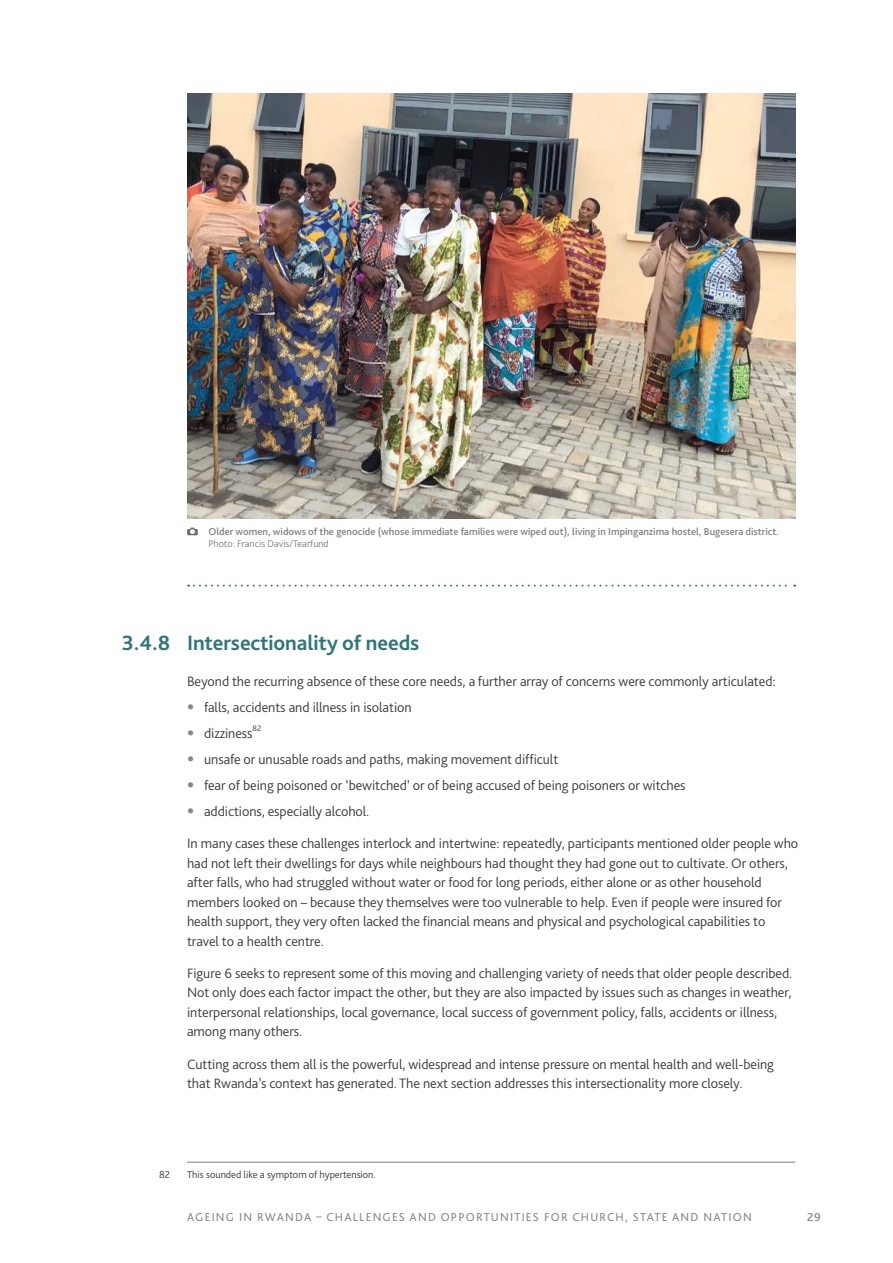
<style>
.page{position:relative;width:893px;height:1263px;background:#fff}
.page>*{position:absolute;margin:0;border:0;box-sizing:border-box;transform-origin:0 0}
.t1{font:700 21.75px "Bliss Pro";letter-spacing:-.005em;color:#2e767a}
.t2{font:300 14.25px/19.5px "Bliss Pro";letter-spacing:-.005em;color:#3c3c3b}
.t3{font:12px "Bliss Pro";letter-spacing:.1em;color:#878787}
.t4{font:500 12px "Bliss Pro";color:#878787}
.t5{font:500 10.5px "Bliss Pro";color:#818080}
.t6{font:300 10.5px "Bliss Pro";letter-spacing:-.005em;color:#3c3c3b}
.t7{font:300 10.2px "Bliss Pro";color:#818080}
.t8{font:300 8.25px "Bliss Pro";color:#3c3c3b}
.s1{font-family:"Trade Gothic Bold Cond Twenty";font-weight:400;color:#878787}
</style>
<div class="page">
<svg style="left:188px;top:585px;width:607px;height:2px"></svg>
<img style="left:187px;top:94px;width:608px;height:425px">
<svg style="left:187px;top:527px;width:11px;height:8px"></svg>
<hr style="left:187px;top:1162px;width:608px;height:1px;background:#7e7e7d">
<p class="t5" style="left:208px;top:525px;width:572px">Older women, widows of the genocide (whose immediate families were wiped out), living in Impinganzima hostel, Bugesera district.</p>
<p class="t7" style="left:208px;top:538px;width:122px">Photo: Francis Davis/Tearfund</p>
<h1 class="t1" style="left:122px;top:629px;width:299px">3.4.8 Intersectionality of needs</h1>
<p class="t2" style="left:187px;top:672px;width:590px">Beyond the recurring absence of these core needs, a further array of concerns were commonly articulated:</p>
<p class="t2" style="left:187px;top:697px;width:226px"><span class="s1">•</span> falls, accidents and illness in isolation</p>
<p class="t2" style="left:187px;top:723px;width:67px"><span class="s1">•</span> dizziness</p>
<p class="t8" style="left:253px;top:723px;width:10px">82</p>
<p class="t2" style="left:187px;top:749px;width:373px"><span class="s1">•</span> unsafe or unusable roads and paths, making movement difficult</p>
<p class="t2" style="left:187px;top:775px;width:500px"><span class="s1">•</span> fear of being poisoned or ‘bewitched’ or of being accused of being poisoners or witches</p>
<p class="t2" style="left:187px;top:801px;width:184px"><span class="s1">•</span> addictions, especially alcohol.</p>
<p class="t2" style="left:187px;top:833px;width:613px">In many cases these challenges interlock and intertwine: repeatedly, participants mentioned older people who had not left their dwellings for days while neighbours had thought they had gone out to cultivate. Or others, after falls, who had struggled without water or food for long periods, either alone or as other household members looked on – because they themselves were too vulnerable to help. Even if people were insured for health support, they very often lacked the financial means and physical and psychological capabilities to travel to a health centre.</p>
<p class="t2" style="left:187px;top:963px;width:607px">Figure 6 seeks to represent some of this moving and challenging variety of needs that older people described.<br>Not only does each factor impact the other, but they are also impacted by issues such as changes in weather, interpersonal relationships, local governance, local success of government policy, falls, accidents or illness, among many others.</p>
<p class="t2" style="left:187px;top:1054px;width:588px">Cutting across them all is the powerful, widespread and intense pressure on mental health and well-being that Rwanda’s context has generated. The next section addresses this intersectionality more closely.</p>
<p class="t6" style="left:159px;top:1168px;width:12px">82</p>
<p class="t6" style="left:187px;top:1168px;width:190px">This sounded like a symptom of hypertension.</p>
<p class="t3" style="left:187px;top:1209px;width:566px">AGEING IN RWANDA – CHALLENGES AND OPPORTUNITIES FOR CHURCH, STATE AND NATION</p>
<p class="t4" style="left:807px;top:1209px;width:15px">29</p>
</div>
